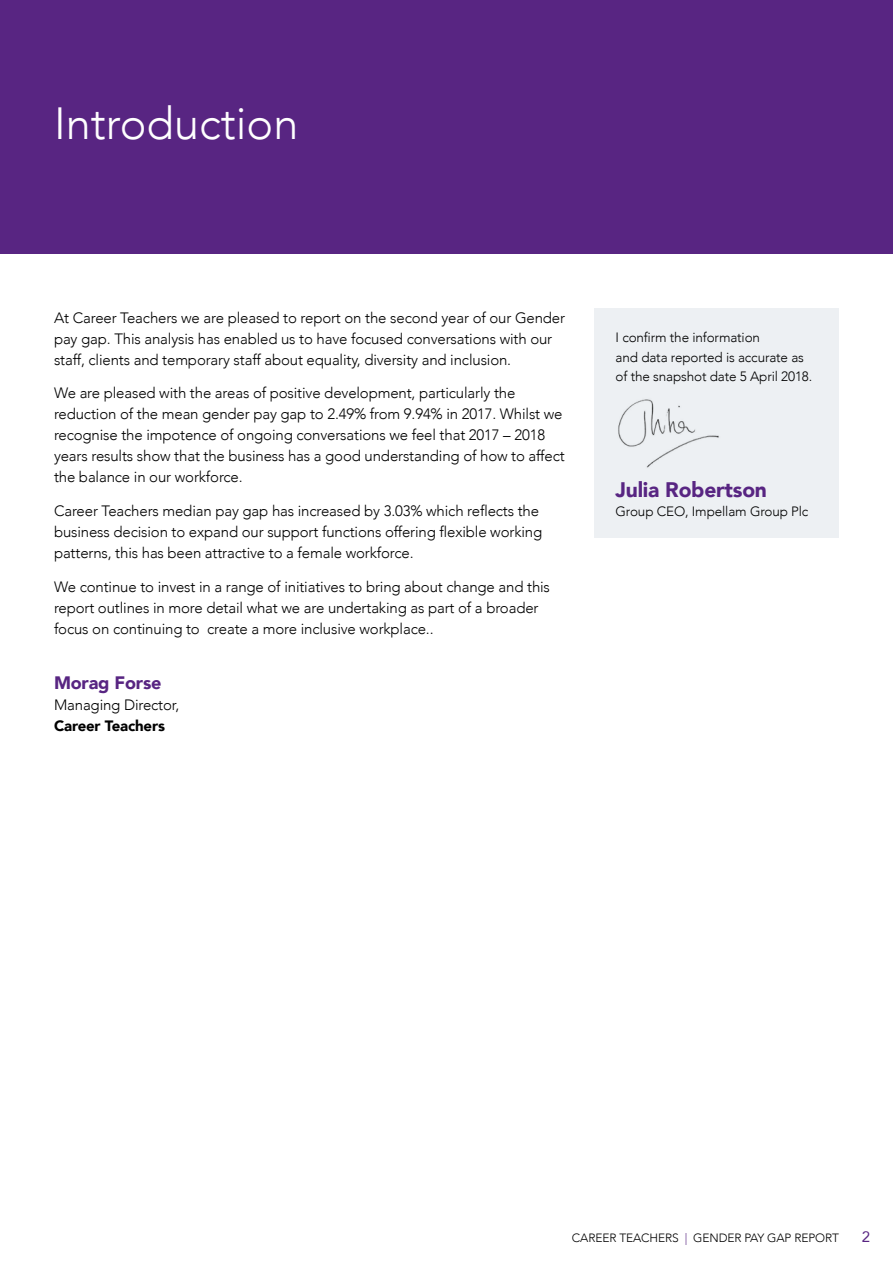
<style>
.page{position:relative;width:893px;height:1263px;background:#fff}
.page>*{position:absolute;margin:0;border:0;box-sizing:border-box;transform-origin:0 0}
.t1{font:300 45px "Avenir";color:#fff}
.t2{font:900 21px "Avenir";letter-spacing:-.01em;color:#582582}
.t3{font:900 18px "Avenir";letter-spacing:-.01em;color:#582582}
.t4{font:300 15px/21px "Avenir";letter-spacing:-.01em;color:#000}
.t5{font:15px "Avenir";color:#582582}
.t6{font:300 13.5px/19.5px "Avenir";letter-spacing:-.01em;color:#000}
.t7{font:300 12px "Avenir";letter-spacing:-.01em;color:#000}
.s1{font-weight:900}
.s2{color:#582582}
</style>
<div class="page">
<div style="left:594px;top:308px;width:245px;height:229px;background:#edf0f3"></div>
<img style="left:618px;top:399px;width:101px;height:69px">
<div style="left:0;top:0;width:893px;height:253px;background:#582582"></div>
<p class="t1" style="left:54px;top:96px;width:246px">Introduction</p>
<p class="t4" style="left:54px;top:307px;width:513px">At Career Teachers we are pleased to report on the second year of our Gender pay gap. This analysis has enabled us to have focused conversations with our staff, clients and temporary staff about equality, diversity and inclusion.</p>
<p class="t4" style="left:54px;top:383px;width:512px">We are pleased with the areas of positive development, particularly the reduction of the mean gender pay gap to 2.49% from 9.94% in 2017. Whilst we recognise the impotence of ongoing conversations we feel that 2017 – 2018 years results show that the business has a good understanding of how to affect the balance in our workforce.</p>
<p class="t4" style="left:54px;top:500px;width:490px">Career Teachers median pay gap has increased by 3.03% which reflects the business decision to expand our support functions offering flexible working patterns, this has been attractive to a female workforce.</p>
<p class="t4" style="left:54px;top:576px;width:497px">We continue to invest in a range of initiatives to bring about change and this report outlines in more detail what we are undertaking as part of a broader focus on continuing to create a more inclusive workplace..</p>
<p class="t3" style="left:54px;top:667px;width:109px">Morag Forse</p>
<p class="t4" style="left:54px;top:694px;width:127px">Managing Director,<br><span class="s1">Career Teachers</span></p>
<p class="t6" style="left:616px;top:328px;width:198px">I confirm the information<br>and data reported is accurate as of the snapshot date 5 April 2018.</p>
<p class="t2" style="left:616px;top:471px;width:153px">Julia Robertson</p>
<p class="t6" style="left:616px;top:502px;width:194px">Group CEO, Impellam Group Plc</p>
<p class="t7" style="left:572px;top:1231px;width:268px">CAREER TEACHERS <span class="s2">|</span> GENDER PAY GAP REPORT</p>
<p class="t5" style="left:862px;top:1225px;width:10px">2</p>
</div>
